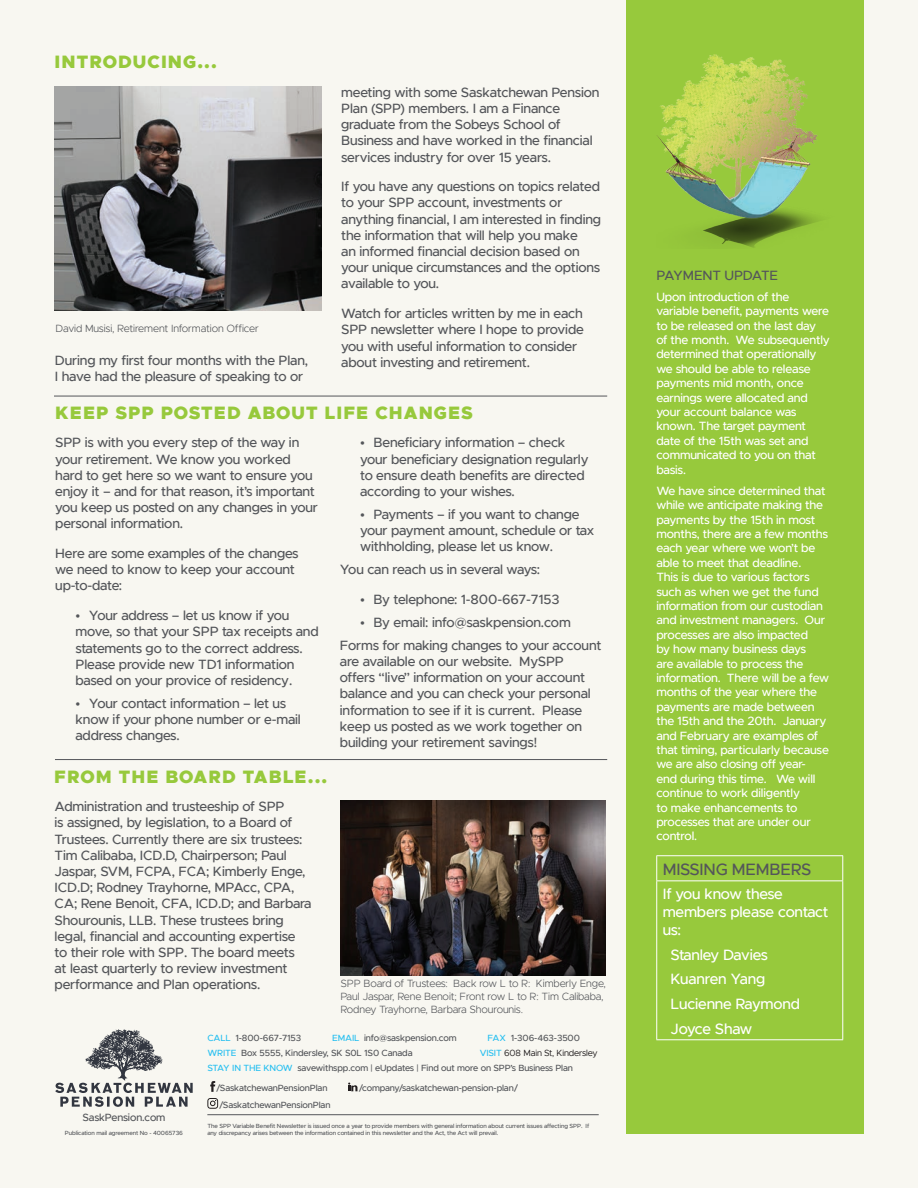
<style>
.page{position:relative;width:918px;height:1188px;background:#f8f7f1}
.page>*{position:absolute;margin:0;border:0;box-sizing:border-box;transform-origin:0 0}
.t1{font:900 18px "Metropolis";letter-spacing:.06em;color:#97c93c}
.t2{font:500 16.5px "Metropolis";letter-spacing:-.01em;color:#54565a}
.t3{font:500 15px/24.8px "Metropolis";letter-spacing:-.01em;color:#fff}
.t4{font:500 13.5px/16.2px "Metropolis";letter-spacing:-.01em;color:#54565a}
.t5{font:500 12px/14.4px "Metropolis";letter-spacing:-.01em;color:#fff}
.t6{font:300 10.5px/12.6px "Metropolis";letter-spacing:-.01em;color:#54565a}
.t7{font:500 10.5px "Metropolis";letter-spacing:-.01em;color:#54565a}
.t8{font:500 9px/15px "Metropolis";letter-spacing:-.01em;color:#54565a}
.t9{font:500 6px "Metropolis";letter-spacing:-.01em;color:#54565a}
.s1{color:#26bff0}
.s2{font-weight:400;color:#231f20}
</style>
<div class="page">
<div style="left:626px;top:0;width:238px;height:1134px;background:#97c93c"></div>
<hr style="left:207px;top:1114px;width:392px;height:1px;background:#54565a">
<hr style="left:54px;top:396px;width:553px;height:1px;background:#54565a">
<img style="left:660px;top:54px;width:157px;height:81px">
<img style="left:657px;top:135px;width:163px;height:113px">
<svg style="left:55px;top:1029px;width:138px;height:78px"></svg>
<svg style="left:210px;top:1081px;width:5px;height:11px"></svg>
<svg style="left:348px;top:1083px;width:9px;height:8px"></svg>
<svg style="left:207px;top:1098px;width:11px;height:11px"></svg>
<hr style="left:656px;top:881px;width:1px;height:158px;background:#fff">
<hr style="left:842px;top:881px;width:1px;height:158px;background:#fff">
<hr style="left:656px;top:1039px;width:187px;height:1px;background:#fff">
<hr style="left:656px;top:855px;width:187px;height:1px;background:#fff">
<svg style="left:656px;top:856px;width:1px;height:24px"></svg>
<svg style="left:842px;top:856px;width:1px;height:24px"></svg>
<hr style="left:656px;top:880px;width:187px;height:1px;background:#fff">
<img style="left:55px;top:86px;width:267px;height:225px">
<hr style="left:55px;top:759px;width:552px;height:1px;background:#54565a">
<img style="left:340px;top:800px;width:266px;height:175px">
<h1 class="t1" style="left:55px;top:51px;width:164px">INTRODUCING...</h1>
<p class="t6" style="left:56px;top:323px;width:205px">David Musisi, Retirement Information Officer</p>
<p class="t4" style="left:55px;top:352px;width:255px">During my first four months with the Plan,<br>I have had the pleasure of speaking to or</p>
<p class="t4" style="left:341px;top:84px;width:260px">meeting with some Saskatchewan Pension Plan (SPP) members. I am a Finance graduate from the Sobeys School of Business and have worked in the financial services industry for over 15 years.</p>
<p class="t4" style="left:341px;top:178px;width:261px">If you have any questions on topics related to your SPP account, investments or anything financial, I am interested in finding the information that will help you make<br>an informed financial decision based on your unique circumstances and the options available to you.</p>
<p class="t4" style="left:341px;top:305px;width:244px">Watch for articles written by me in each SPP newsletter where I hope to provide you with useful information to consider about investing and retirement.</p>
<h1 class="t1" style="left:55px;top:401px;width:419px">KEEP SPP POSTED ABOUT LIFE CHANGES</h1>
<p class="t4" style="left:55px;top:435px;width:264px">SPP is with you every step of the way in your retirement. We know you worked hard to get here so we want to ensure you enjoy it – and for that reason, it’s important you keep us posted on any changes in your personal information.</p>
<p class="t4" style="left:55px;top:545px;width:245px">Here are some examples of the changes we need to know to keep your account up-to-date:</p>
<p class="t4" style="left:75px;top:607px;width:245px">• Your address – let us know if you move, so that your SPP tax receipts and statements go to the correct address.<br>Please provide new TD1 information based on your provice of residency.</p>
<p class="t4" style="left:75px;top:695px;width:227px">• Your contact information – let us know if your phone number or e-mail address changes.</p>
<p class="t4" style="left:360px;top:435px;width:230px">• Beneficiary information – check your beneficiary designation regularly to ensure death benefits are directed according to your wishes.</p>
<p class="t4" style="left:360px;top:506px;width:236px">• Payments – if you want to change your payment amount, schedule or tax withholding, please let us know.</p>
<p class="t4" style="left:340px;top:561px;width:202px">You can reach us in several ways:</p>
<p class="t4" style="left:360px;top:591px;width:201px">• By telephone: 1-800-667-7153</p>
<p class="t4" style="left:340px;top:611px;width:263px;line-height:23px;text-indent:20px">• By email: info@saskpension.com<br>Forms for making changes to your account</p>
<p class="t4" style="left:340px;top:653px;width:252px">are available on our website. MySPP offers “live” information on your account balance and you can check your personal information to see if it is current. Please keep us posted as we work together on building your retirement savings!</p>
<h1 class="t1" style="left:54px;top:765px;width:275px">FROM THE BOARD TABLE...</h1>
<p class="t4" style="left:55px;top:798px;width:258px">Administration and trusteeship of SPP<br>is assigned, by legislation, to a Board of Trustees. Currently there are six trustees:<br>Tim Calibaba, ICD.D, Chairperson; Paul Jaspar, SVM, FCPA, FCA; Kimberly Enge, ICD.D; Rodney Trayhorne, MPAcc, CPA, CA; Rene Benoit, CFA, ICD.D; and Barbara Shourounis, LLB. These trustees bring legal, financial and accounting expertise to their role with SPP. The board meets<br>at least quarterly to review investment performance and Plan operations.</p>
<p class="t6" style="left:340px;top:977px;width:267px">SPP Board of Trustees: Back row L to R: Kimberly Enge,<br>Paul Jaspar, Rene Benoit; Front row L to R: Tim Calibaba,<br>Rodney Trayhorne, Barbara Shourounis.</p>
<p class="t7" style="left:82px;top:1111px;width:84px">SaskPension.com</p>
<p class="t8" style="left:207px;top:1031px;width:95px"><span class="s1">CALL</span> 1-800-667-7153</p>
<p class="t8" style="left:332px;top:1031px;width:126px"><span class="s1">EMAIL</span> info@saskpension.com</p>
<p class="t8" style="left:487px;top:1031px;width:94px"><span class="s1">FAX</span> 1-306-463-3500</p>
<p class="t8" style="left:207px;top:1046px;width:207px"><span class="s1">WRITE</span> Box 5555, Kindersley, SK S0L 1S0 Canada</p>
<p class="t8" style="left:207px;top:1046px;width:392px;text-indent:272px"><span class="s1">VISIT</span> <span class="s2">608 Main St, Kindersley<br></span><span class="s1">STAY IN THE KNOW</span> savewithspp.com | eUpdates | Find out more on SPP’s Business Plan</p>
<p class="t8" style="left:216px;top:1081px;width:113px">/SaskatchewanPensionPlan</p>
<p class="t8" style="left:359px;top:1081px;width:161px">/company/saskatchewan-pension-plan/</p>
<p class="t8" style="left:219px;top:1098px;width:113px">/SaskatchewanPensionPlan</p>
<p class="t9" style="left:207px;top:1122px;width:383px">The SPP Variable Benefit Newsletter is issued once a year to provide members with general information about current issues affecting SPP. If</p>
<p class="t9" style="left:65px;top:1129px;width:120px">Publication mail agreement No - 40065736</p>
<p class="t9" style="left:207px;top:1129px;width:292px">any discrepancy arises between the information contained in this newsletter and the Act, the Act will prevail.</p>
<p class="t4" style="left:656px;top:267px;width:123px">PAYMENT UPDATE</p>
<p class="t5" style="left:656px;top:289px;width:175px">Upon introduction of the variable benefit, payments were to be released on the last day of the month. We subsequently determined that operationally we should be able to release payments mid month, once earnings were allocated and your account balance was known. The target payment date of the 15th was set and communicated to you on that basis.</p>
<p class="t5" style="left:656px;top:483px;width:174px">We have since determined that while we anticipate making the payments by the 15th in most months, there are a few months each year where we won’t be able to meet that deadline.<br>This is due to various factors such as when we get the fund information from our custodian and investment managers. Our processes are also impacted<br>by how many business days<br>are available to process the information. There will be a few months of the year where the payments are made between the 15th and the 20th. January and February are examples of that timing, particularly because we are also closing off year&shy;end during this time. We will continue to work diligently<br>to make enhancements to processes that are under our control.</p>
<p class="t2" style="left:663px;top:859px;width:150px">MISSING MEMBERS</p>
<p class="t3" style="left:663px;top:885px;width:167px;line-height:18px">If you know these members please contact us:</p>
<p class="t3" style="left:671px;top:942px;width:131px">Stanley Davies<br>Kuanren Yang<br>Lucienne Raymond<br>Joyce Shaw</p>
</div>
